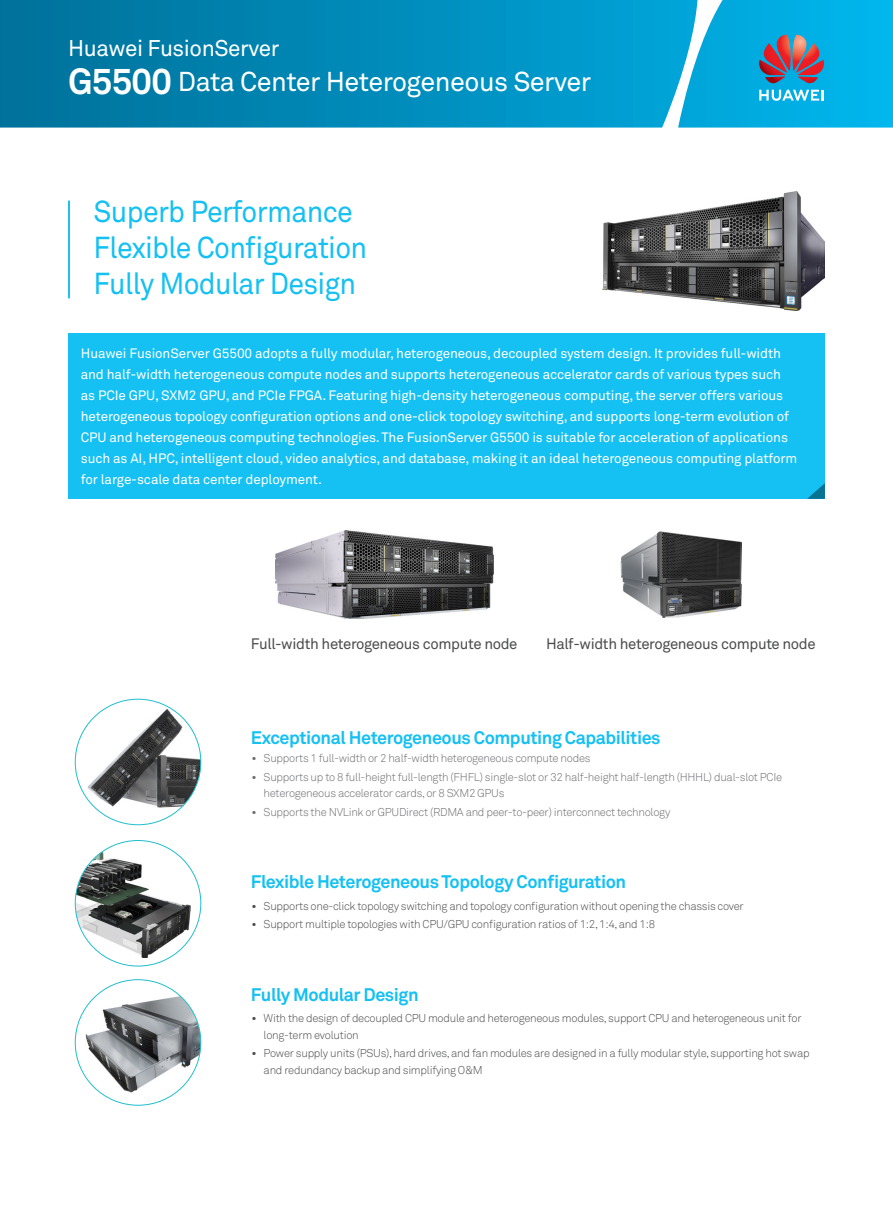
<style>
.page{position:relative;width:893px;height:1212px;background:#fff}
.page>*{position:absolute;margin:0;border:0;box-sizing:border-box;transform-origin:0 0}
.t1{font:30px "Akkurat Pro";letter-spacing:-.025em;color:#15c0f2;scale:.95 1}
.t2{font:27px "Akkurat Pro";letter-spacing:-.02em;color:#fff}
.t3{font:22.5px "Akkurat Pro";letter-spacing:-.02em;color:#fff}
.小标e{font:700 18px "Akkurat Pro";letter-spacing:-.025em;color:#15c0f2}
.t4{font:15px "Akkurat Pro";letter-spacing:-.025em;color:#4b4c4d}
.t5{font:13.5px/21px "Akkurat Pro";letter-spacing:-.01em;color:#fff}
.t6{font:300 11.25px/16.5px "Akkurat Pro";letter-spacing:-.025em;color:#4b4c4d}
.t7{font:300 11.25px/16.5px "Akkurat Pro";letter-spacing:-.025em;color:#6c6d70}
.s1{font-weight:700;font-size:36px}
.s2{font-family:"Frutiger Next LT";font-weight:700}
</style>
<div class="page">
<svg style="left:0;top:0;width:893px;height:128px;background:#0592c1"></svg>
<svg style="left:758px;top:35px;width:67px;height:66px;background:#6c839f"></svg>
<hr style="left:68px;top:201px;width:2px;height:97px;background:#15c0f2">
<div style="left:68px;top:334px;width:757px;height:165px;background:#15c0f2"></div>
<svg style="left:807px;top:483px;width:18px;height:16px"></svg>
<img style="left:602px;top:191px;width:223px;height:120px">
<img style="left:620px;top:531px;width:121px;height:87px">
<img style="left:275px;top:530px;width:218px;height:88px">
<img style="left:86px;top:992px;width:115px;height:100px">
<img style="left:75px;top:849px;width:116px;height:109px">
<img style="left:88px;top:708px;width:113px;height:99px">
<p class="t3" style="left:68px;top:35px;width:213px">Huawei FusionServer</p>
<p class="t2" style="left:68px;top:66px;width:525px"><span class="s1">G5500</span> Data Center Heterogeneous Server</p>
<p class="t1" style="left:94px;top:194px;width:274px">Superb Performance</p>
<p class="t1" style="left:94px;top:230px;width:290px">Flexible Configuration</p>
<p class="t1" style="left:94px;top:266px;width:278px">Fully Modular Design</p>
<p class="t5" style="left:81px;top:343px;width:718px">Huawei FusionServer G5500 adopts a fully modular, heterogeneous, decoupled system design. It provides full-width and half-width heterogeneous compute nodes and supports heterogeneous accelerator cards of various types such as PCIe GPU, SXM2 GPU, and PCIe FPGA. Featuring high-density heterogeneous computing, the server offers various heterogeneous topology configuration options and one-click topology switching, and supports long-term evolution of CPU and heterogeneous computing technologies. The FusionServer G5500 is suitable for acceleration of applications such as AI, HPC, intelligent cloud, video analytics, and database, making it an ideal heterogeneous computing platform for large-scale data center deployment.</p>
<p class="t4" style="left:251px;top:634px;width:268px">Full-width heterogeneous compute node</p>
<p class="t4" style="left:546px;top:634px;width:271px">Half-width heterogeneous compute node</p>
<p class="小标e" style="left:251px;top:727px;width:411px">Exceptional Heterogeneous Computing Capabilities</p>
<p class="t7" style="left:251px;top:750px;width:341px"><span class="s2">•</span> Supports 1 full-width or 2 half-width heterogeneous compute nodes</p>
<p class="t7" style="left:264px;top:768px;width:520px;text-indent:-13px"><span class="s2">•</span> Supports up to 8 full-height full-length (FHFL) single-slot or 32 half-height half-length (HHHL) dual-slot PCIe heterogeneous accelerator cards, or 8 SXM2 GPUs</p>
<p class="t7" style="left:251px;top:804px;width:421px"><span class="s2">•</span> Supports the NVLink or GPUDirect (RDMA and peer-to-peer) interconnect technology</p>
<p class="小标e" style="left:251px;top:871px;width:377px">Flexible Heterogeneous Topology Configuration</p>
<p class="t6" style="left:251px;top:897px;width:494px"><span class="s2">•</span> Supports one-click topology switching and topology configuration without opening the chassis cover</p>
<p class="t6" style="left:251px;top:916px;width:406px"><span class="s2">•</span> Support multiple topologies with CPU/GPU configuration ratios of 1:2, 1:4, and 1:8</p>
<p class="小标e" style="left:251px;top:983px;width:169px">Fully Modular Design</p>
<p class="t6" style="left:264px;top:1010px;width:539px;text-indent:-13px"><span class="s2">•</span> With the design of decoupled CPU module and heterogeneous modules, support CPU and heterogeneous unit for long-term evolution</p>
<p class="t6" style="left:264px;top:1045px;width:547px;text-indent:-13px"><span class="s2">•</span> Power supply units (PSUs), hard drives, and fan modules are designed in a fully modular style, supporting hot swap and redundancy backup and simplifying O&amp;M</p>
</div>
